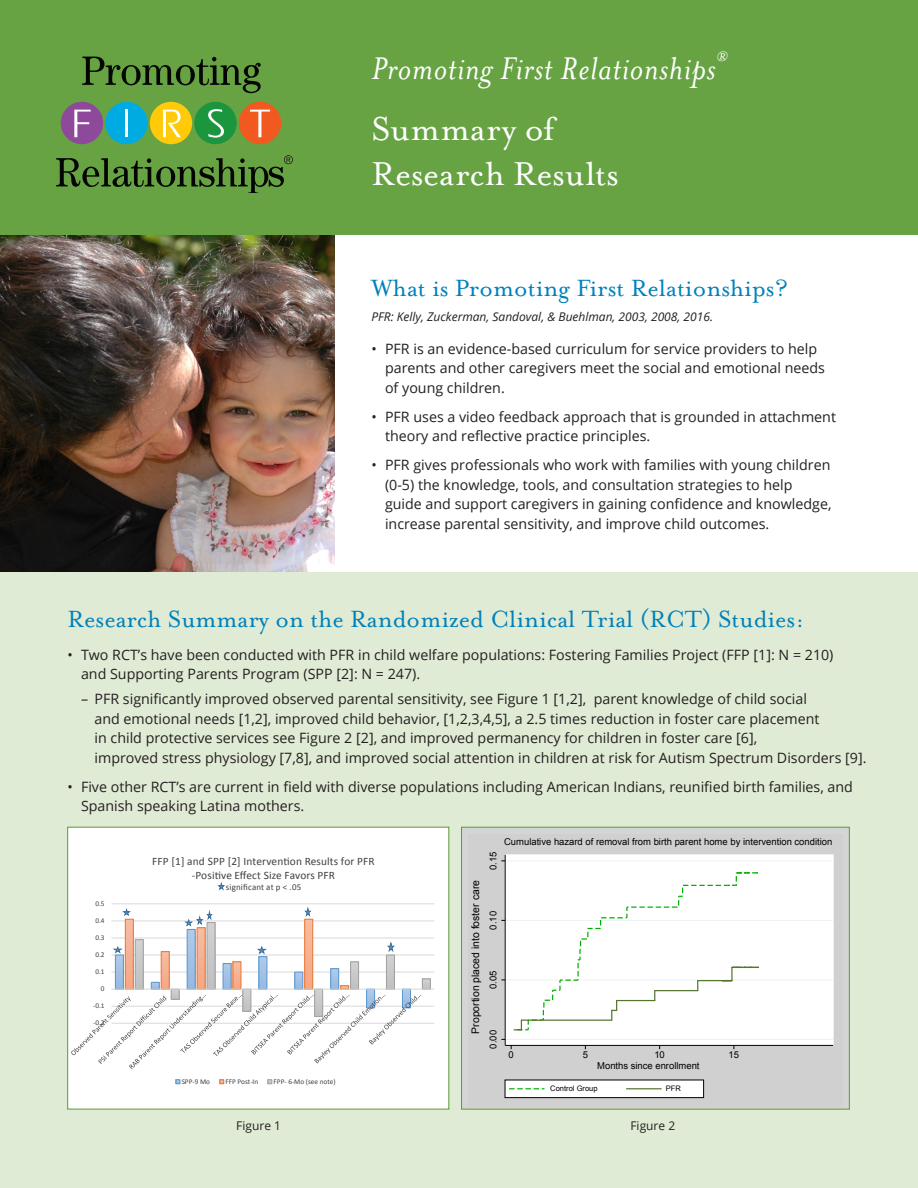
<style>
.page{position:relative;width:918px;height:1188px;background:#fff}
.page>*{position:absolute;margin:0;border:0;box-sizing:border-box;transform-origin:0 0}
._01-Head{font:37.95px/45px "Mrs Eaves Roman";color:#fff}
._02-subhead{font:italic 36px "Mrs Eaves";letter-spacing:.02em;color:#fff}
._02-subhead-2{font:27px "Mrs Eaves Roman";color:#0081bb}
._02-subhead-3{font:italic 15.75px "Mrs Eaves";color:#fff}
.list{font:14.25px/19.5px "Open Sans";color:#231f20}
.subhead{font:italic 12px "Open Sans";color:#231f20}
.list-2{font:12px "Open Sans";color:#231f20}
.t1{font:11.4px/13.8px "Calibri";letter-spacing:.01em;color:#404040;text-align:center}
.t2{font:10.35px "Arial";color:#000}
.t3{font:9.45px "Arial";color:#000}
.t4{font:8.85px "Calibri";letter-spacing:.02em;color:#404040}
.t5{font:7.5px "Arial";color:#000}
.t6{font:7.2px "Calibri";color:#404040}
</style>
<div class="page">
<img style="left:0;top:235px;width:334px;height:337px">
<div style="left:0;top:572px;width:918px;height:616px;background:#e0ebd5"></div>
<div style="left:461px;top:827px;width:389px;height:283px;background:#d4d5d7;border:1px solid #589b31"></div>
<div style="left:468px;top:834px;width:375px;height:273px;background:#d0d0d0"></div>
<div style="left:505px;top:855px;width:328px;height:190px;background:#fff"></div>
<div style="left:505px;top:855px;width:328px;height:191px;border:1px solid #fff"></div>
<hr style="left:505px;top:1039px;width:328px;height:1px;background:#eaf2f3">
<hr style="left:505px;top:980px;width:328px;height:1px;background:#eaf2f3">
<hr style="left:505px;top:920px;width:328px;height:1px;background:#eaf2f3">
<hr style="left:505px;top:860px;width:328px;height:1px;background:#eaf2f3">
<svg style="left:514px;top:872px;width:314px;height:158px"></svg>
<hr style="left:505px;top:855px;width:1px;height:190px;background:#000">
<hr style="left:505px;top:1045px;width:328px;height:1px;background:#000">
<div style="left:505px;top:1080px;width:199px;height:18px;background:#fff"></div>
<div style="left:505px;top:1080px;width:199px;height:18px;border:1px solid #000"></div>
<svg style="left:509px;top:1088px;width:36px;height:1px"></svg>
<hr style="left:626px;top:1088px;width:36px;height:1px;background:#55752f">
<div style="left:0;top:0;width:918px;height:235px;background:#67a343"></div>
<div style="left:61px;top:102px;width:42px;height:42px;background:#8e499b;border-radius:50%"></div>
<div style="left:105px;top:102px;width:43px;height:42px;background:#00abe1;border-radius:50%"></div>
<div style="left:150px;top:102px;width:42px;height:42px;background:#feca0a;border-radius:50%"></div>
<div style="left:194px;top:102px;width:43px;height:42px;background:#1b953e;border-radius:50%"></div>
<div style="left:239px;top:102px;width:42px;height:42px;background:#f15921;border-radius:50%"></div>
<svg style="left:74px;top:110px;width:17px;height:27px"></svg>
<hr style="left:125px;top:110px;width:3px;height:27px;background:#fff">
<svg style="left:163px;top:110px;width:18px;height:27px"></svg>
<svg style="left:208px;top:109px;width:16px;height:29px"></svg>
<svg style="left:250px;top:110px;width:20px;height:27px"></svg>
<svg style="left:82px;top:57px;width:179px;height:36px"></svg>
<svg style="left:56px;top:155px;width:237px;height:38px"></svg>
<div style="left:67px;top:827px;width:382px;height:282px;background:#fff"></div>
<svg style="left:71px;top:885px;width:364px;height:200px"></svg>
<svg style="left:257px;top:945px;width:11px;height:10px"></svg>
<svg style="left:304px;top:905px;width:8px;height:13px"></svg>
<svg style="left:387px;top:940px;width:9px;height:13px"></svg>
<svg style="left:218px;top:882px;width:8px;height:9px"></svg>
<svg style="left:123px;top:907px;width:9px;height:10px"></svg>
<svg style="left:113px;top:945px;width:11px;height:9px"></svg>
<svg style="left:185px;top:908px;width:28px;height:19px"></svg>
<div style="left:759px;top:954px;width:70px;height:21px;background:#fff"></div>
<div style="left:759px;top:866px;width:65px;height:22px;background:#fff"></div>
<p class="_02-subhead-3" style="left:717px;top:48px;width:12px">®</p>
<p class="_02-subhead" style="left:372px;top:49px;width:346px">Promoting First Relationships</p>
<p class="_01-Head" style="left:372px;top:107px;width:249px">Summary of<br>Research Results</p>
<p class="_02-subhead-2" style="left:372px;top:273px;width:418px">What is Promoting First Relationships?</p>
<p class="subhead" style="left:372px;top:308px;width:343px">PFR: Kelly, Zuckerman, Sandoval, &amp; Buehlman, 2003, 2008, 2016.</p>
<p class="list" style="left:385px;top:339px;width:442px;text-indent:-14px">• PFR is an evidence-based curriculum for service providers to help parents and other caregivers meet the social and emotional needs of young children.</p>
<p class="list" style="left:385px;top:406px;width:453px;text-indent:-14px">• PFR uses a video feedback approach that is grounded in attachment theory and reflective practice principles.</p>
<p class="list" style="left:385px;top:455px;width:448px;text-indent:-14px">• PFR gives professionals who work with families with young children (0-5) the knowledge, tools, and consultation strategies to help guide and support caregivers in gaining confidence and knowledge, increase parental sensitivity, and improve child outcomes.</p>
<p class="_02-subhead-2" style="left:68px;top:604px;width:738px">Research Summary on the Randomized Clinical Trial (RCT) Studies:</p>
<p class="list" style="left:81px;top:644px;width:754px;text-indent:-14px">• Two RCT’s have been conducted with PFR in child welfare populations: Fostering Families Project (FFP [1]: N = 210) and Supporting Parents Program (SPP [2]: N = 247).</p>
<p class="list" style="left:94px;top:689px;width:774px;text-indent:-14px">– PFR significantly improved observed parental sensitivity, see Figure 1 [1,2], parent knowledge of child social<br>and emotional needs [1,2], improved child behavior, [1,2,3,4,5], a 2.5 times reduction in foster care placement<br>in child protective services see Figure 2 [2], and improved permanency for children in foster care [6],<br>improved stress physiology [7,8], and improved social attention in children at risk for Autism Spectrum Disorders [9].</p>
<p class="list" style="left:81px;top:776px;width:774px;text-indent:-14px">• Five other RCT’s are current in field with diverse populations including American Indians, reunified birth families, and<br>Spanish speaking Latina mothers.</p>
<p class="t6" style="left:95px;top:899px;width:11px">0.5</p>
<p class="t6" style="left:95px;top:916px;width:11px">0.4</p>
<p class="t6" style="left:95px;top:933px;width:11px">0.3</p>
<p class="t6" style="left:95px;top:950px;width:11px">0.2</p>
<p class="t6" style="left:95px;top:967px;width:11px">0.1</p>
<p class="t6" style="left:101px;top:984px;width:5px">0</p>
<p class="t6" style="left:93px;top:1001px;width:13px">-0.1</p>
<p class="t6" style="left:93px;top:1018px;width:13px">-0.2</p>
<p class="t1" style="left:152px;top:854px;width:224px">FFP [1] and SPP [2] Intervention Results for PFR -Positive Effect Size Favors PFR</p>
<p class="t4" style="left:226px;top:882px;width:77px">significant at p &lt; .05</p>
<p class="t2" style="left:468px;top:1034px;width:155px;rotate:-90deg">Proportion placed into foster care</p>
<p class="t3" style="left:504px;top:836px;width:330px">Cumulative hazard of removal from birth parent home by intervention condition</p>
<p class="t3" style="left:487px;top:870px;width:20px;rotate:-90deg">0.15</p>
<p class="t3" style="left:487px;top:930px;width:20px;rotate:-90deg">0.10</p>
<p class="t3" style="left:487px;top:989px;width:20px;rotate:-90deg">0.05</p>
<p class="t3" style="left:487px;top:1049px;width:20px;rotate:-90deg">0.00</p>
<p class="t3" style="left:509px;top:1048px;width:7px">0</p>
<p class="t3" style="left:583px;top:1048px;width:7px">5</p>
<p class="t3" style="left:654px;top:1048px;width:12px">10</p>
<p class="t3" style="left:729px;top:1048px;width:12px">15</p>
<p class="t3" style="left:597px;top:1060px;width:104px">Months since enrollment</p>
<p class="t5" style="left:550px;top:1084px;width:49px">Control Group</p>
<p class="t5" style="left:666px;top:1083px;width:17px">PFR</p>
<p class="t6" style="left:182px;top:1077px;width:30px">SPP-9 Mo</p>
<p class="t6" style="left:225px;top:1077px;width:34px">FFP Post-In</p>
<p class="t6" style="left:274px;top:1077px;width:64px">FPP- 6-Mo (see note)</p>
<p class="list-2" style="left:236px;top:1117px;width:46px">Figure 1</p>
<p class="list-2" style="left:630px;top:1117px;width:46px">Figure 2</p>
</div>
